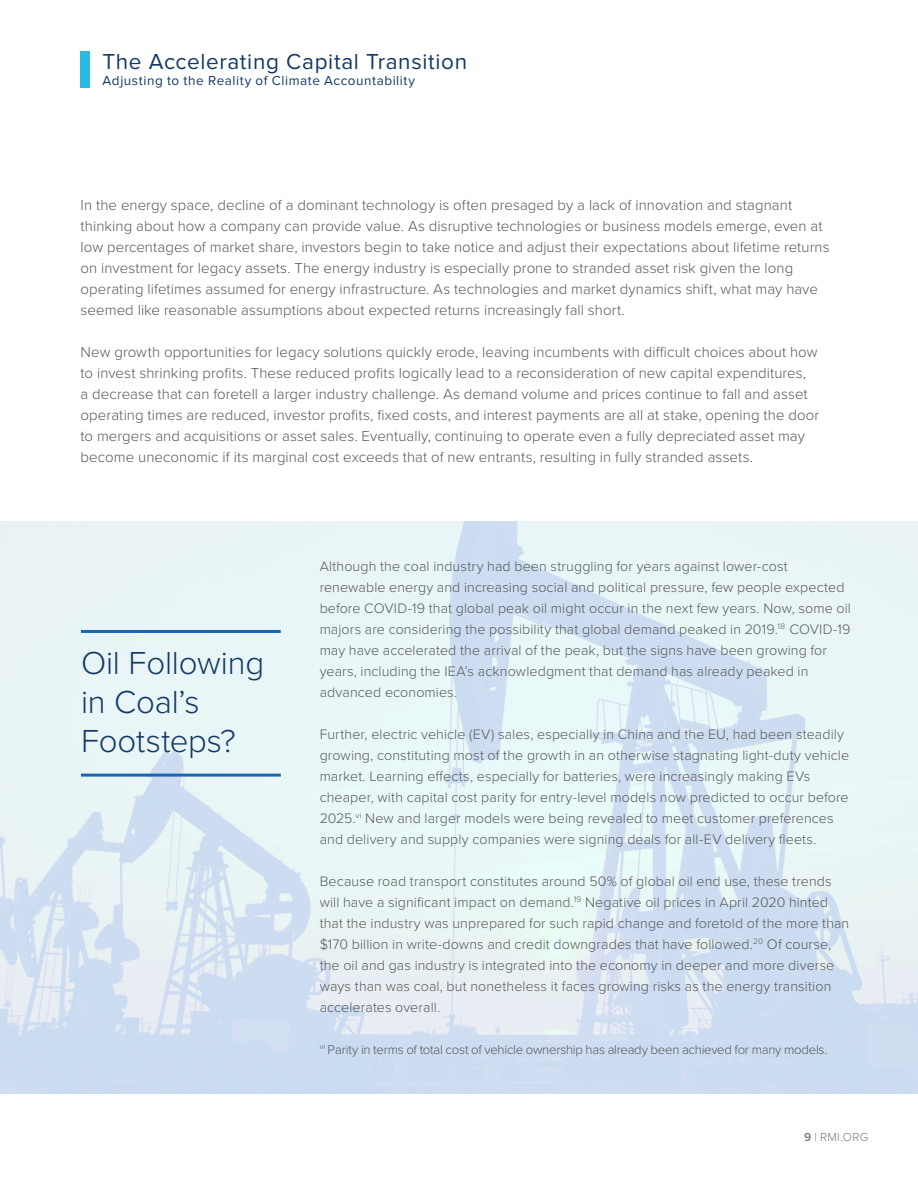
<style>
.page{position:relative;width:918px;height:1188px;background:#fff}
.page>*{position:absolute;margin:0;border:0;box-sizing:border-box;transform-origin:0 0}
.t1{font:300 33px/39px "Proxima Nova";letter-spacing:-.005em;color:#143a65}
.t2{font:22.5px "Proxima Nova";letter-spacing:.03em;color:#143a65}
.t3{font:300 15px/21px "Proxima Nova";letter-spacing:.005em;color:#57585a}
.t4{font:300 14.25px/21px "Proxima Nova";letter-spacing:.005em;color:#57585a}
.t5{font:13.5px "Proxima Nova";letter-spacing:.04em;color:#143a65}
.t6{font:300 13.2px "Proxima Nova";letter-spacing:-.02em;color:#57585a}
.t7{font:300 12px "Proxima Nova";letter-spacing:.025em;color:#76787b}
.s1{font-weight:600}
</style>
<div class="page">
<div style="left:81px;top:51px;width:9px;height:36px;background:#2ab9df"></div>
<img style="left:0;top:521px;width:918px;height:573px">
<hr style="left:81px;top:630px;width:200px;height:3px;background:#1867b3">
<hr style="left:81px;top:774px;width:200px;height:3px;background:#1867b3">
<h2 class="t2" style="left:103px;top:49px;width:366px">The Accelerating Capital Transition</h2>
<p class="t5" style="left:103px;top:73px;width:314px">Adjusting to the Reality of Climate Accountability</p>
<p class="t3" style="left:81px;top:194px;width:751px">In the energy space, decline of a dominant technology is often presaged by a lack of innovation and stagnant thinking about how a company can provide value. As disruptive technologies or business models emerge, even at low percentages of market share, investors begin to take notice and adjust their expectations about lifetime returns on investment for legacy assets. The energy industry is especially prone to stranded asset risk given the long operating lifetimes assumed for energy infrastructure. As technologies and market dynamics shift, what may have seemed like reasonable assumptions about expected returns increasingly fall short.</p>
<p class="t3" style="left:81px;top:341px;width:740px">New growth opportunities for legacy solutions quickly erode, leaving incumbents with difficult choices about how to invest shrinking profits. These reduced profits logically lead to a reconsideration of new capital expenditures,<br>a decrease that can foretell a larger industry challenge. As demand volume and prices continue to fall and asset operating times are reduced, investor profits, fixed costs, and interest payments are all at stake, opening the door to mergers and acquisitions or asset sales. Eventually, continuing to operate even a fully depreciated asset may become uneconomic if its marginal cost exceeds that of new entrants, resulting in fully stranded assets.</p>
<h1 class="t1" style="left:81px;top:641px;width:185px">Oil Following in Coal’s<br>Footsteps?</h1>
<p class="t4" style="left:320px;top:555px;width:533px">Although the coal industry had been struggling for years against lower-cost renewable energy and increasing social and political pressure, few people expected before COVID-19 that global peak oil might occur in the next few years. Now, some oil majors are considering the possibility that global demand peaked in 2019.<sup>18</sup> COVID-19 may have accelerated the arrival of the peak, but the signs have been growing for years, including the IEA’s acknowledgment that demand has already peaked in advanced economies.</p>
<p class="t4" style="left:320px;top:723px;width:531px">Further, electric vehicle (EV) sales, especially in China and the EU, had been steadily growing, constituting most of the growth in an otherwise stagnating light-duty vehicle market. Learning effects, especially for batteries, were increasingly making EVs cheaper, with capital cost parity for entry-level models now predicted to occur before 2025.<sup>vi</sup> New and larger models were being revealed to meet customer preferences and delivery and supply companies were signing deals for all-EV delivery fleets.</p>
<p class="t4" style="left:320px;top:870px;width:531px">Because road transport constitutes around 50% of global oil end use, these trends will have a significant impact on demand.<sup>19</sup> Negative oil prices in April 2020 hinted that the industry was unprepared for such rapid change and foretold of the more than $170 billion in write-downs and credit downgrades that have followed.<sup>20</sup> Of course, the oil and gas industry is integrated into the economy in deeper and more diverse ways than was coal, but nonetheless it faces growing risks as the energy transition accelerates overall.</p>
<p class="t6" style="left:320px;top:1039px;width:509px"><sup>vi</sup> Parity in terms of total cost of vehicle ownership has already been achieved for many models.</p>
<p class="t7" style="left:804px;top:1128px;width:65px"><span class="s1">9</span> | RMI.ORG</p>
</div>
